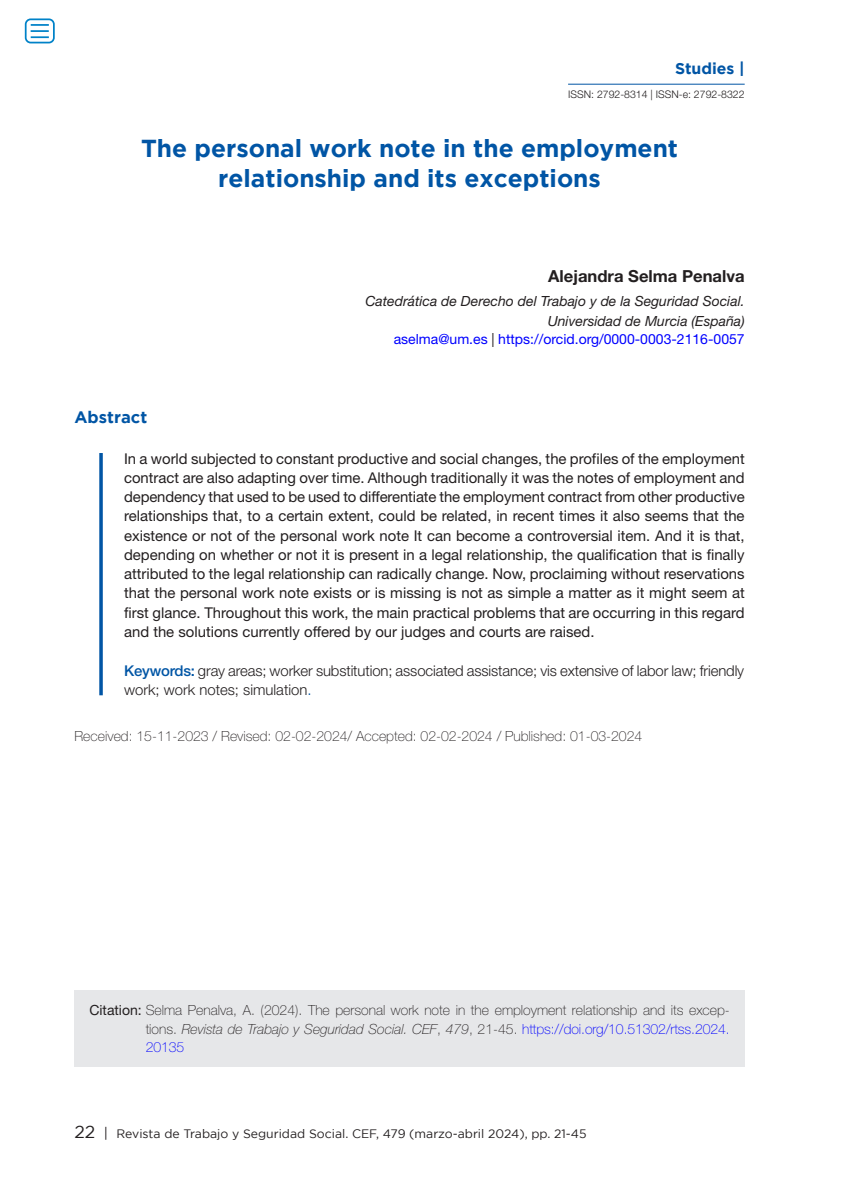
<style>
.page{position:relative;width:844px;height:1191px;background:#fff}
.page>*{position:absolute;margin:0;border:0;box-sizing:border-box;transform-origin:0 0}
.Título_NUEVO_FORMATO{font:700 24.5px/29.8px "Gotham";color:#0155a5;text-align:center}
.Autor_Helv{font:700 16.62px "Helvetica Neue LT Std";color:#231f20}
.Extracto_helv{font:700 16.62px "Gotham";color:#0155a5}
.Título_NUEVO_FORMATO-2{font:700 15.75px "Gotham";color:#0155a5}
.Texto_EXTRACTO{font:14.88px/19.2px "Helvetica Neue LT Std";color:#231f20;text-align:justify}
.P__CLAVE{font:300 14.88px/19.2px "Helvetica Neue LT Std";letter-spacing:-.01em;color:#231f20}
.Cómo_citar{font:100 14px/18.4px "Helvetica Neue LT Std";color:#231f20;text-align:justify}
.FECHAS_DE_TRABAJO{font:100 14px "Helvetica Neue LT Std";color:#231f20}
.Cargo_Helv{font:italic 14px "Helvetica Neue LT Std";color:#231f20}
.correo_electrónico{font:14px "Helvetica Neue LT Std";color:#00f}
.t1{font:12.25px "Gotham";color:#231f20}
.t2{font:300 10.5px "Helvetica Neue LT Std";color:#231f20}
.s1{color:#231f20}
.s2{font-weight:500;color:#0155a5}
.s3{color:#0155a5}
.s4{font-weight:400}
.s5{font-style:italic}
.s6{color:#00f}
.s7{font-size:17.5px}
.s8{font-size:14px}
</style>
<div class="page">
<hr style="left:568px;top:84px;width:176px;height:1px;background:#0155a5">
<svg style="left:99px;top:453px;width:4px;height:242px"></svg>
<div style="left:74px;top:990px;width:670px;height:77px;background:#e6e7e9"></div>
<div style="left:25px;top:18px;width:30px;height:25px;border:2px solid #0082c8;border-radius:5px"></div>
<svg style="left:31px;top:24px;width:18px;height:14px"></svg>
<p class="Título_NUEVO_FORMATO-2" style="left:674px;top:59px;width:71px">Studies |</p>
<p class="t2" style="left:568px;top:88px;width:178px">ISSN: 2792-8314 | ISSN-e: 2792-8322</p>
<p class="Título_NUEVO_FORMATO" style="left:141px;top:133px;width:538px">The personal work note in the employment relationship and its exceptions</p>
<p class="Autor_Helv" style="left:548px;top:266px;width:198px">Alejandra Selma Penalva</p>
<p class="Cargo_Helv" style="left:365px;top:293px;width:380px">Catedrática de Derecho del Trabajo y de la Seguridad Social.</p>
<p class="Cargo_Helv" style="left:547px;top:312px;width:198px">Universidad de Murcia (España)</p>
<p class="correo_electrónico" style="left:393px;top:330px;width:352px">aselma@um.es <span class="s1">|</span> https://orcid.org/0000-0003-2116-0057</p>
<p class="Extracto_helv" style="left:74px;top:408px;width:74px">Abstract</p>
<p class="Texto_EXTRACTO" style="left:124px;top:448px;width:622px">In a world subjected to constant productive and social changes, the profiles of the employment contract are also adapting over time. Although traditionally it was the notes of employment and dependency that used to be used to differentiate the employment contract from other productive relationships that, to a certain extent, could be related, in recent times it also seems that the existence or not of the personal work note It can become a controversial item. And it is that, depending on whether or not it is present in a legal relationship, the qualification that is finally attributed to the legal relationship can radically change. Now, proclaiming without reservations that the personal work note exists or is missing is not as simple a matter as it might seem at first glance. Throughout this work, the main practical problems that are occurring in this regard and the solutions currently offered by our judges and courts are raised.</p>
<p class="P__CLAVE" style="left:124px;top:661px;width:621px"><span class="s2">Keywords:</span> gray areas; worker substitution; associated assistance; vis extensive of labor law; friendly work; work notes; simulation<span class="s3">.</span></p>
<p class="FECHAS_DE_TRABAJO" style="left:74px;top:728px;width:569px">Received: 15-11-2023 / Revised: 02-02-2024/ Accepted: 02-02-2024 / Published: 01-03-2024</p>
<p class="Cómo_citar" style="left:146px;top:1001px;width:585px;text-indent:-56px"><span class="s4">Citation:</span> Selma Penalva, A. (2024). The personal work note in the employment relationship and its excep&shy;tions. <span class="s5">Revista de Trabajo y Seguridad Social. CEF</span>, <span class="s5">479</span>, 21-45. <span class="s6">https://doi.org/10.51302/rtss.2024.<br>20135</span></p>
<p class="t1" style="left:74px;top:1127px;width:513px"><span class="s7">22</span> <span class="s8">|</span> Revista de Trabajo y Seguridad Social. CEF, 479 (marzo-abril 2024), pp. 21-45</p>
</div>
